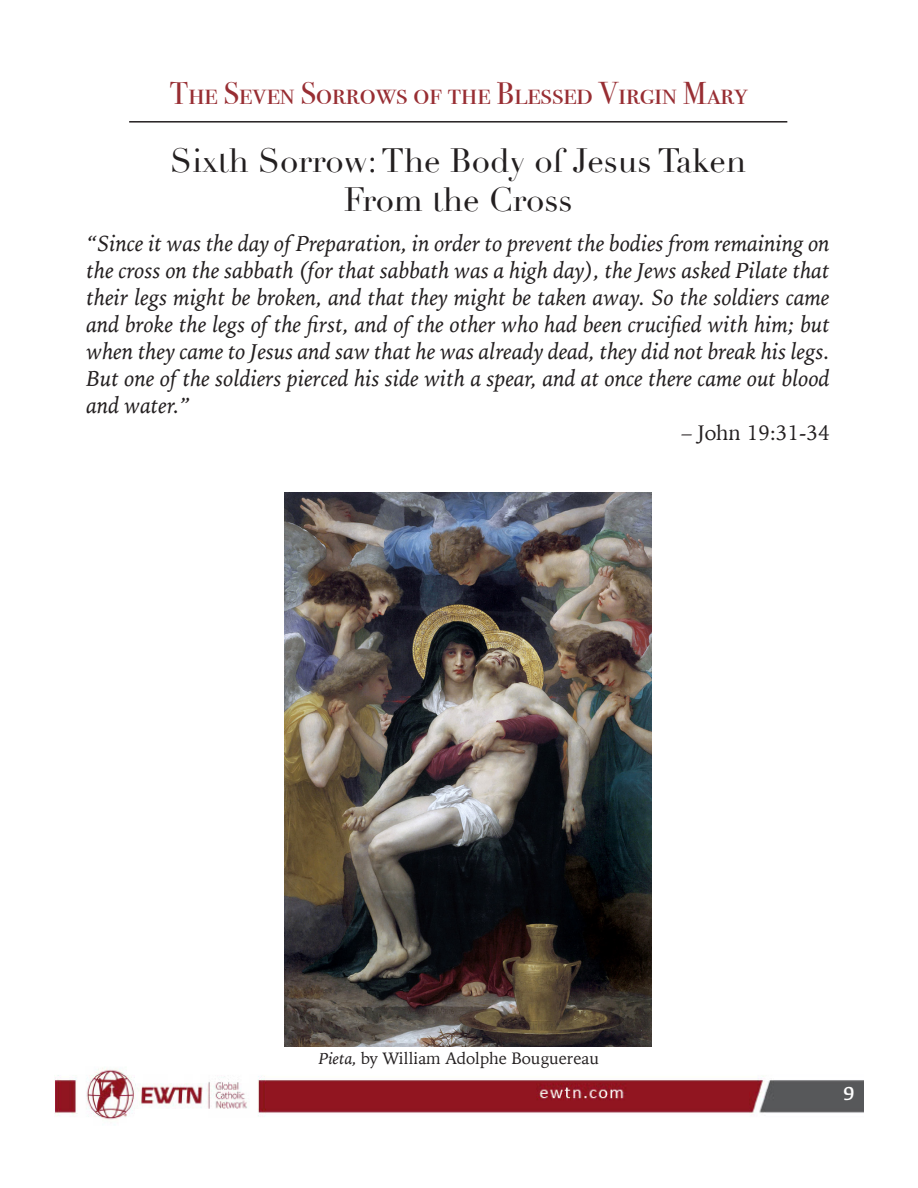
<style>
.page{position:relative;width:918px;height:1188px;background:#fff}
.page>*{position:absolute;margin:0;border:0;box-sizing:border-box;transform-origin:0 0}
.t1{font:33px "Didot";color:#231f20}
.t2{font:31.5px "Bodoni Svty Two SCITCTT";color:#982e33}
.t3{font:italic 22.5px/27px "Iowan Old Style";color:#231f20;text-align:justify}
.t4{font:21px "Iowan Old Style";color:#231f20}
.t5{font:19.5px "Kefa";color:#fff}
.t6{font:16.5px "Iowan Old Style";color:#231f20}
.s1{font-style:italic}
</style>
<div class="page">
<img style="left:54px;top:121px;width:810px;height:999px">
<hr style="left:129px;top:121px;width:658px;height:2px;background:#231f20">
<img style="left:284px;top:492px;width:368px;height:554px">
<p class="t2" style="left:170px;top:74px;width:580px">The Seven Sorrows of the Blessed Virgin Mary</p>
<p class="t1" style="left:170px;top:140px;width:577px">Sixth Sorrow: The Body of Jesus Taken</p>
<p class="t1" style="left:344px;top:180px;width:230px">From the Cross</p>
<p class="t3" style="left:87px;top:229px;width:745px">“Since it was the day of Preparation, in order to prevent the bodies from remaining on the cross on the sabbath (for that sabbath was a high day), the Jews asked Pilate that their legs might be broken, and that they might be taken away. So the soldiers came and broke the legs of the first, and of the other who had been crucified with him; but when they came to Jesus and saw that he was already dead, they did not break his legs.<br>But one of the soldiers pierced his side with a spear, and at once there came out blood and water.”</p>
<p class="t4" style="left:681px;top:414px;width:150px">– John 19:31-34</p>
<p class="t6" style="left:319px;top:1043px;width:282px"><span class="s1">Pieta,</span> by William Adolphe Bouguereau</p>
<p class="t5" style="left:843px;top:1081px;width:13px">9</p>
</div>
